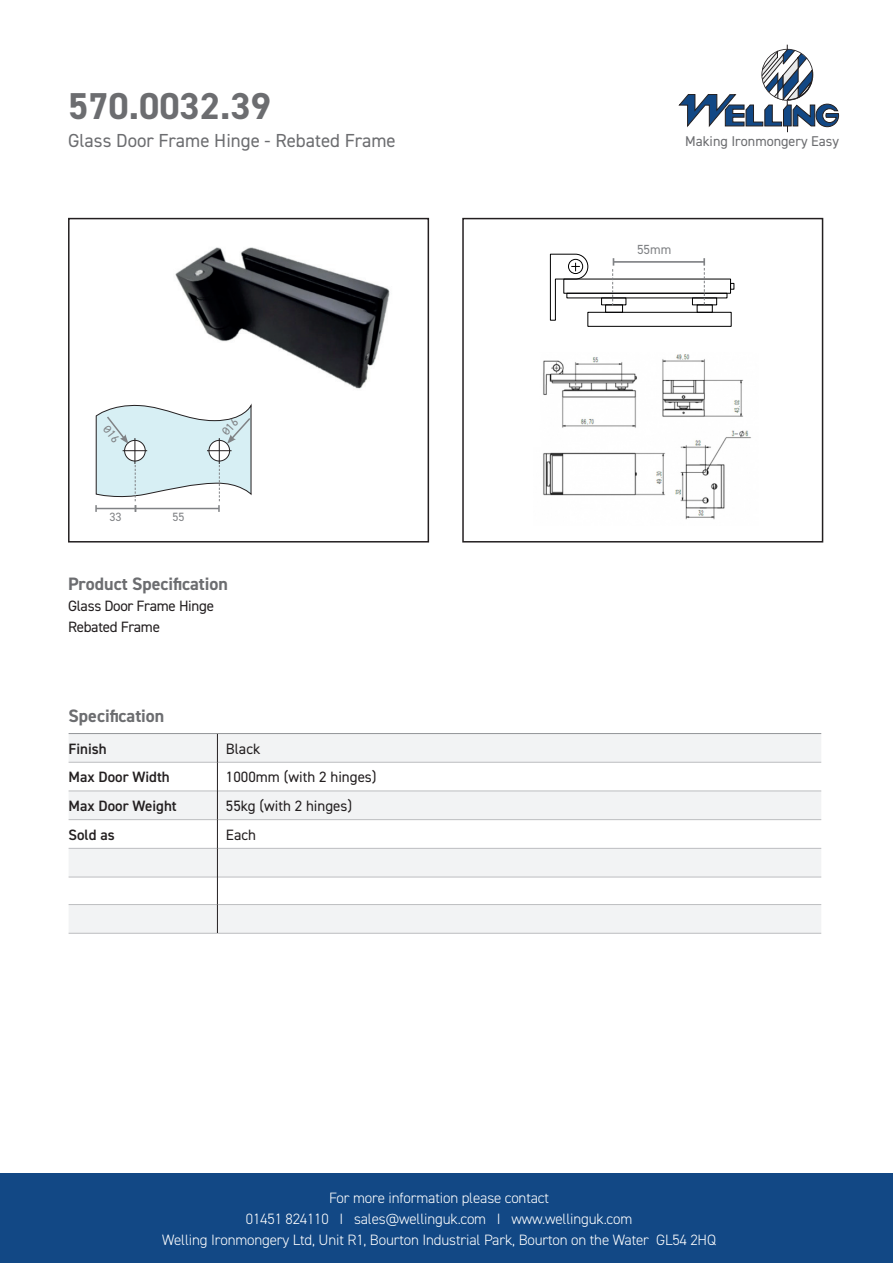
<style>
.page{position:relative;width:893px;height:1263px;background:#fff}
.page>*{position:absolute;margin:0;border:0;box-sizing:border-box;transform-origin:0 0}
.t1{font:700 37.5px "DIN2014";color:#6c6d70}
.t2{font:18.9px "DIN2014";color:#6c6d70}
.t3{font:700 18px "DIN2014";color:#6c6d70}
.t4{font:300 15px/21px "DIN2014";letter-spacing:-.01em;color:#fff;text-align:center}
.t5{font:15px "DIN2014";color:#231f20}
.t6{font:600 15px "DIN2014";color:#231f20}
.t7{font:15px "DIN2014";letter-spacing:-.02em;color:#231f20}
.t8{font:14.1px "DIN2014";color:#6c6d70}
.t9{font:13.2px "DIN2014";color:#808285}
.t10{font:12px "DIN2014";color:#808285}
</style>
<div class="page">
<div style="left:0;top:1174px;width:893px;height:89px;background:#124885"></div>
<svg style="left:678px;top:45px;width:161px;height:87px"></svg>
<div style="left:68px;top:218px;width:361px;height:324px;border:2px solid #231f20"></div>
<div style="left:462px;top:218px;width:361px;height:324px;border:2px solid #231f20"></div>
<svg style="left:69px;top:734px;width:752px;height:199px;fill:#f2f3f4"></svg>
<hr style="left:69px;top:733px;width:148px;height:1px;background:#939598">
<hr style="left:217px;top:733px;width:604px;height:1px;background:#939598">
<hr style="left:69px;top:762px;width:148px;height:1px;background:#bcbdc0">
<hr style="left:218px;top:762px;width:603px;height:1px;background:#bcbdc0">
<hr style="left:69px;top:791px;width:148px;height:1px;background:#bcbdc0">
<hr style="left:218px;top:791px;width:603px;height:1px;background:#bcbdc0">
<hr style="left:69px;top:819px;width:148px;height:1px;background:#bcbdc0">
<hr style="left:218px;top:819px;width:603px;height:1px;background:#bcbdc0">
<hr style="left:69px;top:848px;width:148px;height:1px;background:#bcbdc0">
<hr style="left:218px;top:848px;width:603px;height:1px;background:#bcbdc0">
<hr style="left:69px;top:877px;width:148px;height:1px;background:#bcbdc0">
<hr style="left:218px;top:877px;width:603px;height:1px;background:#bcbdc0">
<hr style="left:69px;top:904px;width:148px;height:1px;background:#bcbdc0">
<hr style="left:218px;top:904px;width:603px;height:1px;background:#bcbdc0">
<hr style="left:69px;top:933px;width:148px;height:1px;background:#bcbdc0">
<hr style="left:217px;top:933px;width:604px;height:1px;background:#bcbdc0">
<svg style="left:217px;top:734px;width:1px;height:199px"></svg>
<div style="left:587px;top:312px;width:145px;height:15px;border:1px solid #000001"></div>
<svg style="left:730px;top:283px;width:4px;height:7px"></svg>
<div style="left:566px;top:293px;width:161px;height:5px;border:1px solid #000001"></div>
<div style="left:601px;top:297px;width:25px;height:8px;border:1px solid #000001"></div>
<div style="left:692px;top:297px;width:25px;height:8px;border:1px solid #000001"></div>
<div style="left:605px;top:304px;width:18px;height:9px;border:1px solid #000001"></div>
<div style="left:697px;top:304px;width:16px;height:9px;border:1px solid #000001"></div>
<svg style="left:549px;top:253px;width:40px;height:68px"></svg>
<hr style="left:613px;top:261px;width:91px;height:2px;background:#808285">
<svg style="left:703px;top:258px;width:2px;height:47px"></svg>
<svg style="left:612px;top:258px;width:2px;height:48px"></svg>
<img style="left:543px;top:354px;width:208px;height:166px">
<img style="left:175px;top:247px;width:215px;height:142px">
<svg style="left:95px;top:403px;width:157px;height:109px"></svg>
<p class="t1" style="left:68px;top:81px;width:204px">570.0032.39</p>
<p class="t2" style="left:68px;top:128px;width:329px">Glass Door Frame Hinge - Rebated Frame</p>
<p class="t10" style="left:109px;top:510px;width:13px">33</p>
<p class="t10" style="left:172px;top:510px;width:13px">55</p>
<p class="t3" style="left:68px;top:572px;width:161px">Product Specification</p>
<p class="t7" style="left:68px;top:597px;width:147px">Glass Door Frame Hinge</p>
<p class="t7" style="left:68px;top:618px;width:93px">Rebated Frame</p>
<p class="t3" style="left:69px;top:704px;width:97px">Specification</p>
<p class="t6" style="left:69px;top:739px;width:40px">Finish</p>
<p class="t5" style="left:226px;top:739px;width:36px">Black</p>
<p class="t6" style="left:69px;top:767px;width:103px">Max Door Width</p>
<p class="t5" style="left:226px;top:768px;width:152px">1000mm (with 2 hinges)</p>
<p class="t6" style="left:69px;top:796px;width:110px">Max Door Weight</p>
<p class="t5" style="left:226px;top:797px;width:128px">55kg (with 2 hinges)</p>
<p class="t6" style="left:69px;top:825px;width:48px">Sold as</p>
<p class="t5" style="left:226px;top:825px;width:32px">Each</p>
<p class="t8" style="left:685px;top:132px;width:155px">Making Ironmongery Easy</p>
<p class="t9" style="left:637px;top:241px;width:36px">55mm</p>
<p class="t4" style="left:162px;top:1187px;width:555px">For more information please contact<br>01451 824110 I sales@wellinguk.com I www.wellinguk.com<br>Welling Ironmongery Ltd, Unit R1, Bourton Industrial Park, Bourton on the Water GL54 2HQ</p>
</div>
